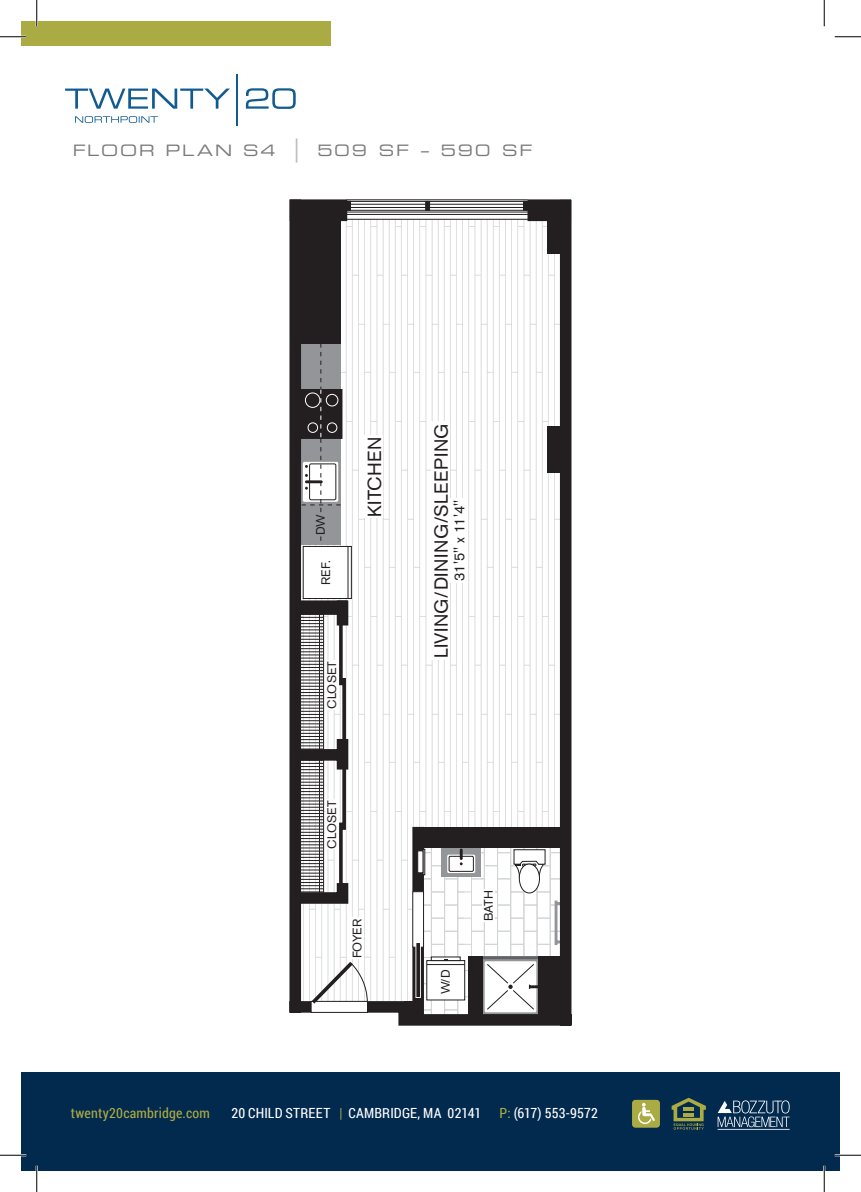
<style>
.page{position:relative;width:861px;height:1192px;background:#fff}
.page>*{position:absolute;margin:0;border:0;box-sizing:border-box;transform-origin:0 0}
.t1{font:18.72px "Akzidenz Grotesk BE";letter-spacing:.02em;color:#231f20}
.t2{font:15.75px "Eurostile Extended Two";letter-spacing:.13em;color:#231f20}
.t3{font:14.53px "Akzidenz Grotesk BE";color:#231f20}
.t4{font:14px "Roboto Condensed";letter-spacing:.01em;color:#fff}
.t5{font:14px "Roboto Condensed";letter-spacing:.015em;color:#abab43}
.t6{font:12.25px "Akzidenz Grotesk BE";color:#231f20}
.s1{color:#abab43}
</style>
<div class="page">
<div style="left:21px;top:1072px;width:819px;height:99px;background:#02294e"></div>
<div style="left:21px;top:21px;width:310px;height:24px;background:#abab43"></div>
<svg style="left:289px;top:199px;width:283px;height:826px"></svg>
<div style="left:299px;top:600px;width:48px;height:15px;background:#231f20"></div>
<div style="left:412px;top:827px;width:12px;height:65px;background:#231f20"></div>
<div style="left:412px;top:946px;width:12px;height:71px;background:#231f20"></div>
<div style="left:418px;top:827px;width:144px;height:20px;background:#231f20"></div>
<div style="left:298px;top:218px;width:43px;height:126px;background:#231f20"></div>
<div style="left:547px;top:213px;width:17px;height:40px;background:#231f20"></div>
<div style="left:547px;top:426px;width:17px;height:46px;background:#231f20"></div>
<div style="left:404px;top:1001px;width:12px;height:17px;background:#231f20"></div>
<div style="left:412px;top:891px;width:12px;height:56px;background:#fff;border:1px solid #231f20"></div>
<div style="left:415px;top:944px;width:6px;height:54px;background:#989696"></div>
<div style="left:311px;top:1001px;width:57px;height:12px;background:#fff;border:1px solid #231f20"></div>
<svg style="left:308px;top:958px;width:60px;height:49px"></svg>
<div style="left:351px;top:917px;width:12px;height:42px;background:#fff"></div>
<div style="left:432px;top:422px;width:18px;height:238px;background:#fff"></div>
<div style="left:449px;top:499px;width:18px;height:84px;background:#fff"></div>
<div style="left:365px;top:435px;width:18px;height:83px;background:#fff"></div>
<div style="left:326px;top:799px;width:12px;height:50px;background:#fff"></div>
<div style="left:326px;top:660px;width:12px;height:49px;background:#fff"></div>
<svg style="left:416px;top:831px;width:151px;height:191px"></svg>
<div style="left:632px;top:1100px;width:28px;height:27px;background:#abab43;border-radius:3px"></div>
<svg style="left:638px;top:1103px;width:17px;height:21px"></svg>
<svg style="left:672px;top:1098px;width:34px;height:32px"></svg>
<hr style="left:683px;top:1107px;width:11px;height:4px;background:#abab43">
<svg style="left:683px;top:1112px;width:11px;height:4px"></svg>
<svg style="left:718px;top:1100px;width:72px;height:30px"></svg>
<svg style="left:65px;top:89px;width:165px;height:20px"></svg>
<svg style="left:246px;top:88px;width:50px;height:21px"></svg>
<hr style="left:236px;top:74px;width:1px;height:52px;background:#115b91">
<svg style="left:75px;top:116px;width:83px;height:7px"></svg>
<svg style="left:296px;top:138px;width:1px;height:25px"></svg>
<hr style="left:0;top:36px;width:26px;height:2px;background:#fff">
<hr style="left:0;top:1154px;width:26px;height:2px;background:#fff">
<hr style="left:835px;top:1154px;width:26px;height:2px;background:#fff">
<hr style="left:36px;top:0;width:2px;height:26px;background:#fff">
<hr style="left:36px;top:1166px;width:2px;height:26px;background:#fff">
<hr style="left:823px;top:1166px;width:2px;height:26px;background:#fff">
<svg style="left:0;top:36px;width:26px;height:1px"></svg>
<svg style="left:835px;top:36px;width:26px;height:1px"></svg>
<svg style="left:0;top:1155px;width:26px;height:1px"></svg>
<svg style="left:835px;top:1155px;width:26px;height:1px"></svg>
<svg style="left:36px;top:0;width:1px;height:26px"></svg>
<svg style="left:36px;top:1166px;width:1px;height:26px"></svg>
<svg style="left:824px;top:0;width:1px;height:26px"></svg>
<svg style="left:824px;top:1166px;width:1px;height:26px"></svg>
<p class="t2" style="left:72px;top:139px;width:205px">FLOOR PLAN S4</p>
<p class="t2" style="left:317px;top:139px;width:217px">509 SF – 590 SF</p>
<p class="t6" style="left:313px;top:535px;width:22px;rotate:-90deg">DW</p>
<p class="t6" style="left:319px;top:585px;width:26px;rotate:-90deg">REF.</p>
<p class="t6" style="left:325px;top:709px;width:49px;rotate:-90deg">CLOSET</p>
<h1 class="t1" style="left:363px;top:517px;width:82px;rotate:-90deg">KITCHEN</h1>
<p class="t6" style="left:325px;top:848px;width:49px;rotate:-90deg">CLOSET</p>
<p class="t6" style="left:350px;top:958px;width:41px;rotate:-90deg">FOYER</p>
<h1 class="t1" style="left:430px;top:658px;width:236px;rotate:-90deg">LIVING/DINING/SLEEPING</h1>
<p class="t3" style="left:451px;top:581px;width:83px;rotate:-90deg">31'5'' x 11'4''</p>
<p class="t6" style="left:438px;top:994px;width:26px;rotate:-90deg">W/D</p>
<p class="t6" style="left:481px;top:921px;width:32px;rotate:-90deg">BATH</p>
<p class="t5" style="left:71px;top:1103px;width:141px">twenty20cambridge.com</p>
<p class="t4" style="left:231px;top:1103px;width:251px">20 CHILD STREET <span class="s1">|</span> CAMBRIDGE, MA 02141</p>
<p class="t4" style="left:499px;top:1103px;width:100px"><span class="s1">P:</span> (617) 553-9572</p>
</div>
